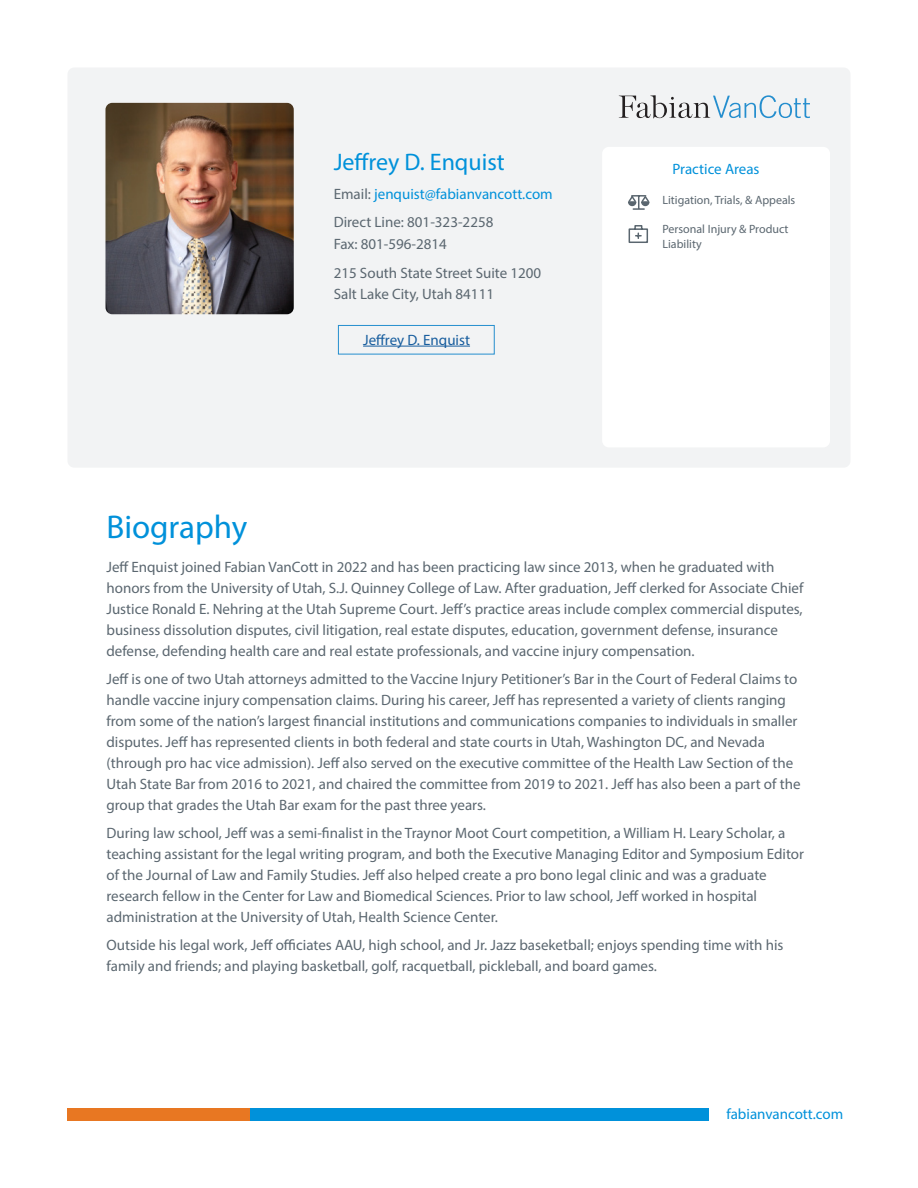
<style>
.page{position:relative;width:918px;height:1188px;background:#fff}
.page>*{position:absolute;margin:0;border:0;box-sizing:border-box;transform-origin:0 0}
.Blue_Header{font:33px "Myriad Pro";color:#0091da}
.t1{font:24px "Myriad Pro";color:#0091da}
.body{font:15px/21px "Myriad Pro";color:#5b6770}
.t2{font:15px "Myriad Pro";color:#0091da}
.t3{font:15px "Myriad Pro";color:#175d9e}
.t4{font:12px/15px "Myriad Pro";color:#5b6770}
.s1{color:#5b6770}
</style>
<div class="page">
<div style="left:68px;top:68px;width:782px;height:400px;background:#f2f3f4;border-radius:7px"></div>
<div style="left:602px;top:147px;width:228px;height:300px;background:#fff;border-radius:7px"></div>
<img style="left:105px;top:103px;width:189px;height:211px">
<svg style="left:619px;top:95px;width:191px;height:24px"></svg>
<div style="left:128px;top:1108px;width:580px;height:12px;background:#0091da"></div>
<div style="left:68px;top:1108px;width:182px;height:12px;background:#e87722"></div>
<svg style="left:628px;top:195px;width:22px;height:15px"></svg>
<svg style="left:628px;top:225px;width:21px;height:18px"></svg>
<hr style="left:363px;top:346px;width:107px;height:1px;background:#175d9e">
<div style="left:338px;top:325px;width:157px;height:29px;border:1px solid #258ece"></div>
<p class="t1" style="left:334px;top:147px;width:173px">Jeffrey D. Enquist</p>
<p class="t2" style="left:334px;top:185px;width:221px"><span class="s1">Email:</span> jenquist@fabianvancott.com</p>
<p class="body" style="left:334px;top:212px;width:161px">Direct Line: 801-323-2258</p>
<p class="body" style="left:334px;top:233px;width:115px">Fax: 801-596-2814</p>
<p class="body" style="left:334px;top:262px;width:209px">215 South State Street Suite 1200</p>
<p class="body" style="left:334px;top:284px;width:162px">Salt Lake City, Utah 84111</p>
<p class="t3" style="left:363px;top:330px;width:108px">Jeffrey D. Enquist</p>
<p class="t2" style="left:672px;top:160px;width:89px">Practice Areas</p>
<p class="t4" style="left:663px;top:192px;width:134px">Litigation, Trials, &amp; Appeals</p>
<p class="t4" style="left:663px;top:221px;width:128px">Personal Injury &amp; Product<br>Liability</p>
<p class="Blue_Header" style="left:106px;top:506px;width:142px">Biography</p>
<p class="body" style="left:106px;top:556px;width:698px">Jeff Enquist joined Fabian VanCott in 2022 and has been practicing law since 2013, when he graduated with honors from the University of Utah, S.J. Quinney College of Law. After graduation, Jeff clerked for Associate Chief Justice Ronald E. Nehring at the Utah Supreme Court. Jeff’s practice areas include complex commercial disputes, business dissolution disputes, civil litigation, real estate disputes, education, government defense, insurance defense, defending health care and real estate professionals, and vaccine injury compensation.</p>
<p class="body" style="left:106px;top:668px;width:696px">Jeff is one of two Utah attorneys admitted to the Vaccine Injury Petitioner’s Bar in the Court of Federal Claims to handle vaccine injury compensation claims. During his career, Jeff has represented a variety of clients ranging from some of the nation’s largest financial institutions and communications companies to individuals in smaller disputes. Jeff has represented clients in both federal and state courts in Utah, Washington DC, and Nevada (through pro hac vice admission). Jeff also served on the executive committee of the Health Law Section of the Utah State Bar from 2016 to 2021, and chaired the committee from 2019 to 2021. Jeff has also been a part of the group that grades the Utah Bar exam for the past three years.</p>
<p class="body" style="left:106px;top:822px;width:699px">During law school, Jeff was a semi-finalist in the Traynor Moot Court competition, a William H. Leary Scholar, a teaching assistant for the legal writing program, and both the Executive Managing Editor and Symposium Editor of the Journal of Law and Family Studies. Jeff also helped create a pro bono legal clinic and was a graduate research fellow in the Center for Law and Biomedical Sciences. Prior to law school, Jeff worked in hospital administration at the University of Utah, Health Science Center.</p>
<p class="body" style="left:106px;top:934px;width:679px">Outside his legal work, Jeff officiates AAU, high school, and Jr. Jazz baseketball; enjoys spending time with his family and friends; and playing basketball, golf, racquetball, pickleball, and board games.</p>
<p class="t2" style="left:726px;top:1105px;width:118px">fabianvancott.com</p>
</div>
